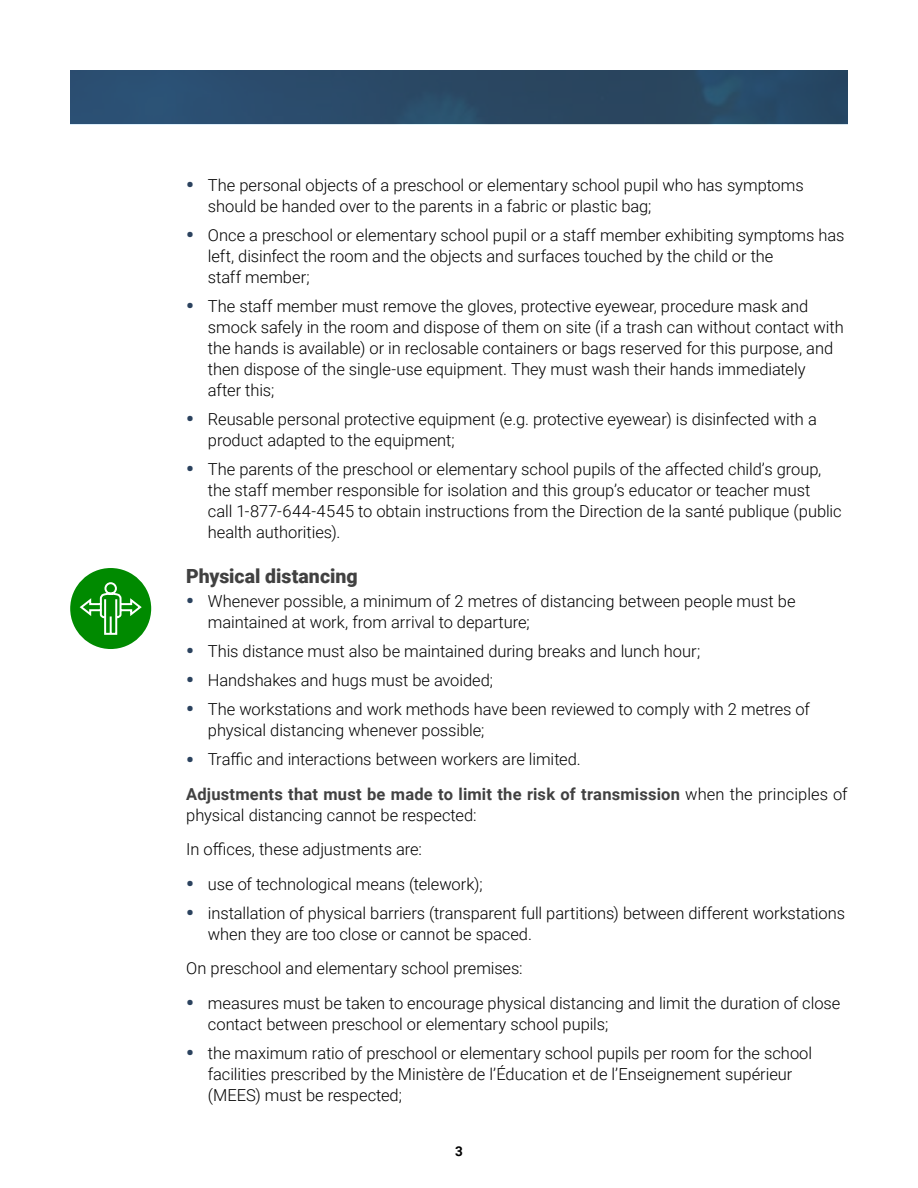
<style>
.page{position:relative;width:918px;height:1188px;background:#fff}
.page>*{position:absolute;margin:0;border:0;box-sizing:border-box;transform-origin:0 0}
.Sous-titre__H3{font:900 19.5px "Roboto";color:#414141}
.Texte_courant__P{font:300 16.5px/21px "Roboto";letter-spacing:-.005em;color:#000}
.t1{font:700 13.5px "Roboto";color:#000}
.s1{font-weight:900;font-size:21px;color:#2b425e}
.s2{font-weight:700;color:#414141}
</style>
<div class="page">
<img style="left:70px;top:70px;width:778px;height:54px">
<div style="left:70px;top:568px;width:81px;height:81px;background:#008a00;border-radius:50%"></div>
<svg style="left:78px;top:581px;width:65px;height:55px"></svg>
<p class="Texte_courant__P" style="left:208px;top:174px;width:597px;text-indent:-22px"><span class="s1">•</span> The personal objects of a preschool or elementary school pupil who has symptoms should be handed over to the parents in a fabric or plastic bag;</p>
<p class="Texte_courant__P" style="left:208px;top:224px;width:638px;text-indent:-22px"><span class="s1">•</span> Once a preschool or elementary school pupil or a staff member exhibiting symptoms has left, disinfect the room and the objects and surfaces touched by the child or the<br>staff member;</p>
<p class="Texte_courant__P" style="left:208px;top:295px;width:637px;text-indent:-22px"><span class="s1">•</span> The staff member must remove the gloves, protective eyewear, procedure mask and smock safely in the room and dispose of them on site (if a trash can without contact with the hands is available) or in reclosable containers or bags reserved for this purpose, and then dispose of the single-use equipment. They must wash their hands immediately<br>after this;</p>
<p class="Texte_courant__P" style="left:208px;top:408px;width:610px;text-indent:-22px"><span class="s1">•</span> Reusable personal protective equipment (e.g. protective eyewear) is disinfected with a product adapted to the equipment;</p>
<p class="Texte_courant__P" style="left:208px;top:458px;width:635px;text-indent:-22px"><span class="s1">•</span> The parents of the preschool or elementary school pupils of the affected child’s group, the staff member responsible for isolation and this group’s educator or teacher must<br>call 1-877-644-4545 to obtain instructions from the Direction de la santé publique (public health authorities).</p>
<h3 class="Sous-titre__H3" style="left:186px;top:562px;width:173px">Physical distancing</h3>
<p class="Texte_courant__P" style="left:208px;top:590px;width:589px;text-indent:-22px"><span class="s1">•</span> Whenever possible, a minimum of 2 metres of distancing between people must be maintained at work, from arrival to departure;</p>
<p class="Texte_courant__P" style="left:186px;top:640px;width:516px"><span class="s1">•</span> This distance must also be maintained during breaks and lunch hour;</p>
<p class="Texte_courant__P" style="left:186px;top:669px;width:308px"><span class="s1">•</span> Handshakes and hugs must be avoided;</p>
<p class="Texte_courant__P" style="left:208px;top:698px;width:604px;text-indent:-22px"><span class="s1">•</span> The workstations and work methods have been reviewed to comply with 2 metres of physical distancing whenever possible;</p>
<p class="Texte_courant__P" style="left:186px;top:748px;width:396px"><span class="s1">•</span> Traffic and interactions between workers are limited.</p>
<p class="Texte_courant__P" style="left:186px;top:783px;width:663px"><span class="s2">Adjustments that must be made to limit the risk of transmission</span> when the principles of physical distancing cannot be respected:</p>
<p class="Texte_courant__P" style="left:186px;top:838px;width:237px">In offices, these adjustments are:</p>
<p class="Texte_courant__P" style="left:186px;top:873px;width:298px"><span class="s1">•</span> use of technological means (telework);</p>
<p class="Texte_courant__P" style="left:208px;top:902px;width:639px;text-indent:-22px"><span class="s1">•</span> installation of physical barriers (transparent full partitions) between different workstations when they are too close or cannot be spaced.</p>
<p class="Texte_courant__P" style="left:186px;top:957px;width:338px">On preschool and elementary school premises:</p>
<p class="Texte_courant__P" style="left:208px;top:992px;width:634px;text-indent:-22px"><span class="s1">•</span> measures must be taken to encourage physical distancing and limit the duration of close contact between preschool or elementary school pupils;</p>
<p class="Texte_courant__P" style="left:208px;top:1042px;width:606px;text-indent:-22px"><span class="s1">•</span> the maximum ratio of preschool or elementary school pupils per room for the school facilities prescribed by the Ministère de l’Éducation et de l’Enseignement supérieur (MEES) must be respected;</p>
<p class="t1" style="left:455px;top:1141px;width:9px">3</p>
</div>
